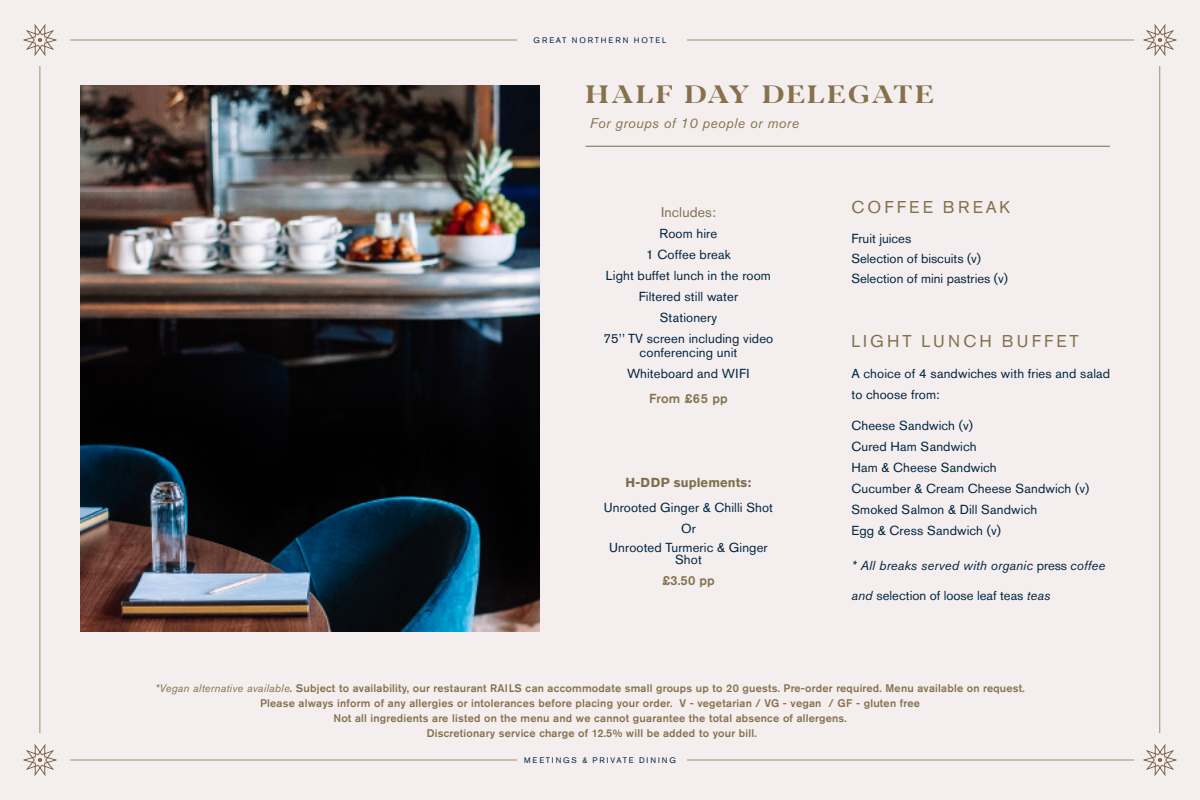
<style>
.page{position:relative;width:1200px;height:800px;background:#f4efee}
.page>*{position:absolute;margin:0;border:0;box-sizing:border-box;transform-origin:0 0}
.t1{font:700 25px "Blacker Pro Tit";letter-spacing:.1em;color:#85714d}
.Body{font:17px "Akzidenz Grotesk Pro";letter-spacing:.18em;color:#85714d}
.t2{font:italic 14px "Akzidenz Grotesk BE";letter-spacing:.03em;color:#85714d}
.Body-2{font:14px "Akzidenz Grotesk Pro";letter-spacing:.01em;color:#806d4c}
.Body-3{font:13px/14px "Akzidenz Grotesk Pro";letter-spacing:.01em;color:#002340;text-align:center}
.Body-4{font:italic 13px "Akzidenz Grotesk BE";letter-spacing:.01em;color:#002340}
.Body-5{font:500 13px "Akzidenz Grotesk Pro";letter-spacing:.02em;color:#85714d}
.Body-6{font:700 13px "Akzidenz Grotesk Pro";letter-spacing:.01em;color:#806d4c}
.t3{font:500 11px "Akzidenz Grotesk Pro";letter-spacing:.02em;color:#85714d}
.t4{font:8px "Akzidenz Grotesk Pro";letter-spacing:.23em;color:#002340}
.s1{font-family:"Akzidenz Grotesk Pro";font-style:normal}
.s2{font-family:"Akzidenz Grotesk BE";font-style:italic}
.s3{font-family:"Akzidenz Grotesk BE";font-weight:400;font-style:italic}
</style>
<div class="page">
<svg style="left:1144px;top:25px;width:32px;height:30px"></svg>
<svg style="left:24px;top:25px;width:32px;height:30px"></svg>
<svg style="left:1144px;top:745px;width:32px;height:30px"></svg>
<svg style="left:24px;top:745px;width:32px;height:30px"></svg>
<hr style="left:1160px;top:66px;width:1px;height:667px;background:#9d8e71">
<hr style="left:40px;top:66px;width:1px;height:667px;background:#9d8e71">
<hr style="left:70px;top:40px;width:447px;height:1px;background:#9d8e71">
<hr style="left:70px;top:760px;width:447px;height:1px;background:#9d8e71">
<hr style="left:687px;top:40px;width:447px;height:1px;background:#9d8e71">
<hr style="left:687px;top:760px;width:447px;height:1px;background:#9d8e71">
<img style="left:80px;top:86px;width:460px;height:545px">
<hr style="left:586px;top:146px;width:524px;height:1px;background:#7a694b">
<p class="t4" style="left:534px;top:35px;width:134px">GREAT NORTHERN HOTEL</p>
<p class="t1" style="left:586px;top:76px;width:349px">HALF DAY DELEGATE</p>
<p class="t2" style="left:590px;top:115px;width:211px">For groups of 10 people or more</p>
<p class="Body-2" style="left:661px;top:203px;width:56px">Includes:</p>
<p class="Body-3" style="left:660px;top:226px;width:59px">Room hire</p>
<p class="Body-3" style="left:646px;top:247px;width:86px">1 Coffee break</p>
<p class="Body-3" style="left:606px;top:268px;width:166px">Light buffet lunch in the room</p>
<p class="Body-3" style="left:639px;top:289px;width:101px">Filtered still water</p>
<p class="Body-3" style="left:660px;top:310px;width:59px">Stationery</p>
<p class="Body-3" style="left:604px;top:331px;width:171px">75’’ TV screen including video conferencing unit</p>
<p class="Body-3" style="left:627px;top:366px;width:124px">Whiteboard and WIFI</p>
<p class="Body-5" style="left:649px;top:390px;width:80px">From £65 pp</p>
<p class="Body-6" style="left:626px;top:474px;width:127px">H-DDP suplements:</p>
<p class="Body-3" style="left:604px;top:500px;width:171px">Unrooted Ginger &amp; Chilli Shot</p>
<p class="Body-3" style="left:681px;top:521px;width:16px">Or</p>
<p class="Body-3" style="left:609px;top:541px;width:160px;line-height:12px">Unrooted Turmeric &amp; Ginger<br>Shot</p>
<p class="Body-5" style="left:662px;top:572px;width:54px">£3.50 pp</p>
<p class="Body" style="left:852px;top:196px;width:160px">COFFEE BREAK</p>
<p class="Body-3" style="left:851px;top:231px;width:61px">Fruit juices</p>
<p class="Body-3" style="left:851px;top:251px;width:131px">Selection of biscuits (v)</p>
<p class="Body-3" style="left:851px;top:271px;width:158px">Selection of mini pastries (v)</p>
<p class="Body" style="left:852px;top:330px;width:229px">LIGHT LUNCH BUFFET</p>
<p class="Body-3" style="left:851px;top:366px;width:260px">A choice of 4 sandwiches with fries and salad</p>
<p class="Body-3" style="left:851px;top:387px;width:90px">to choose from:</p>
<p class="Body-3" style="left:851px;top:418px;width:123px">Cheese Sandwich (v)</p>
<p class="Body-3" style="left:851px;top:439px;width:127px">Cured Ham Sandwich</p>
<p class="Body-3" style="left:851px;top:460px;width:147px">Ham &amp; Cheese Sandwich</p>
<p class="Body-3" style="left:851px;top:481px;width:239px">Cucumber &amp; Cream Cheese Sandwich (v)</p>
<p class="Body-3" style="left:851px;top:502px;width:187px">Smoked Salmon &amp; Dill Sandwich</p>
<p class="Body-3" style="left:851px;top:523px;width:151px">Egg &amp; Cress Sandwich (v)</p>
<p class="Body-4" style="left:851px;top:557px;width:255px">* All breaks served with organic <span class="s1">press</span> coffee</p>
<p class="Body-3" style="left:851px;top:588px;width:200px"><span class="s2">and</span> selection of loose leaf teas <span class="s2">teas</span></p>
<p class="t3" style="left:155px;top:681px;width:871px"><span class="s3">*Vegan alternative available</span>. Subject to availability, our restaurant RAILS can accommodate small groups up to 20 guests. Pre-order required. Menu available on request.</p>
<p class="t3" style="left:260px;top:696px;width:661px">Please always inform of any allergies or intolerances before placing your order. V - vegetarian / VG - vegan / GF - gluten free</p>
<p class="t3" style="left:333px;top:711px;width:515px">Not all ingredients are listed on the menu and we cannot guarantee the total absence of allergens.</p>
<p class="t3" style="left:427px;top:726px;width:332px">Discretionary service charge of 12.5% will be added to your bill.</p>
<p class="t4" style="left:524px;top:755px;width:153px">MEETINGS &amp; PRIVATE DINING</p>
</div>
